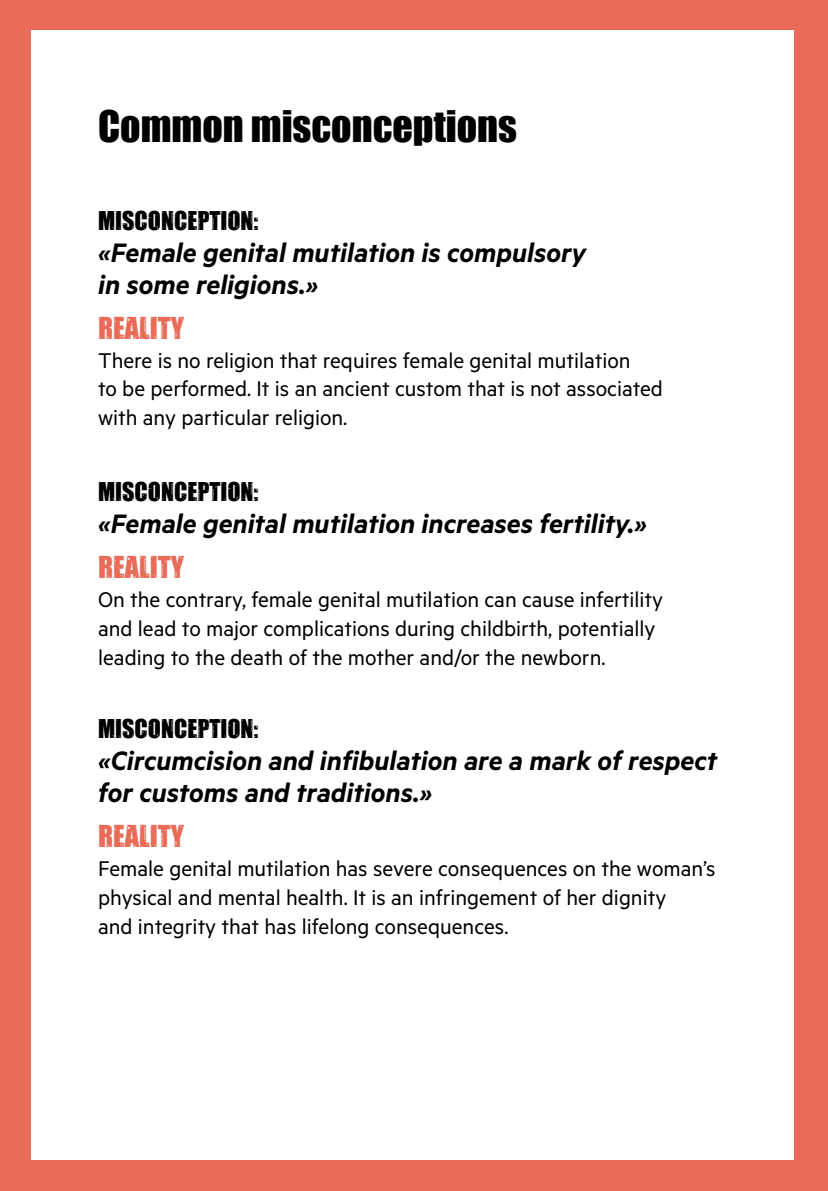
<style>
.page{position:relative;width:828px;height:1191px;background:#eb6b59}
.page>*{position:absolute;margin:0;border:0;box-sizing:border-box;transform-origin:0 0}
.t1{font:40px "Impact";color:#000}
.t2{font:italic 600 30px/32px "Metric";color:#000}
.t3{font:28px "Impacted 20";color:#eb6b59}
.t4{font:24px/28.8px "Metric";color:#000}
.t5{font:24px "Impacted 20";color:#000}
</style>
<div class="page">
<div style="left:31px;top:31px;width:762px;height:1129px;background:#fff"></div>
<h1 class="t1" style="left:98px;top:95px;width:420px">COMMON MISCONCEPTIONS</h1>
<p class="t5" style="left:98px;top:202px;width:162px">MISCONCEPTION:</p>
<p class="t2" style="left:98px;top:235px;width:490px">«Female genital mutilation is compulsory in some religions.»</p>
<p class="t3" style="left:98px;top:306px;width:87px">REALITY</p>
<p class="t4" style="left:98px;top:345px;width:566px">There is no religion that requires female genital mutilation<br>to be performed. It is an ancient custom that is not associated with any particular religion.</p>
<p class="t5" style="left:98px;top:473px;width:162px">MISCONCEPTION:</p>
<p class="t2" style="left:98px;top:507px;width:550px">«Female genital mutilation increases fertility.»</p>
<p class="t3" style="left:98px;top:545px;width:87px">REALITY</p>
<p class="t4" style="left:98px;top:584px;width:566px">On the contrary, female genital mutilation can cause infertility and lead to major complications during childbirth, potentially leading to the death of the mother and/or the newborn.</p>
<p class="t5" style="left:98px;top:710px;width:162px">MISCONCEPTION:</p>
<p class="t2" style="left:98px;top:744px;width:620px">«Circumcision and infibulation are a mark of respect for customs and traditions.»</p>
<p class="t3" style="left:98px;top:814px;width:87px">REALITY</p>
<p class="t4" style="left:98px;top:853px;width:619px">Female genital mutilation has severe consequences on the woman’s physical and mental health. It is an infringement of her dignity<br>and integrity that has lifelong consequences.</p>
</div>
